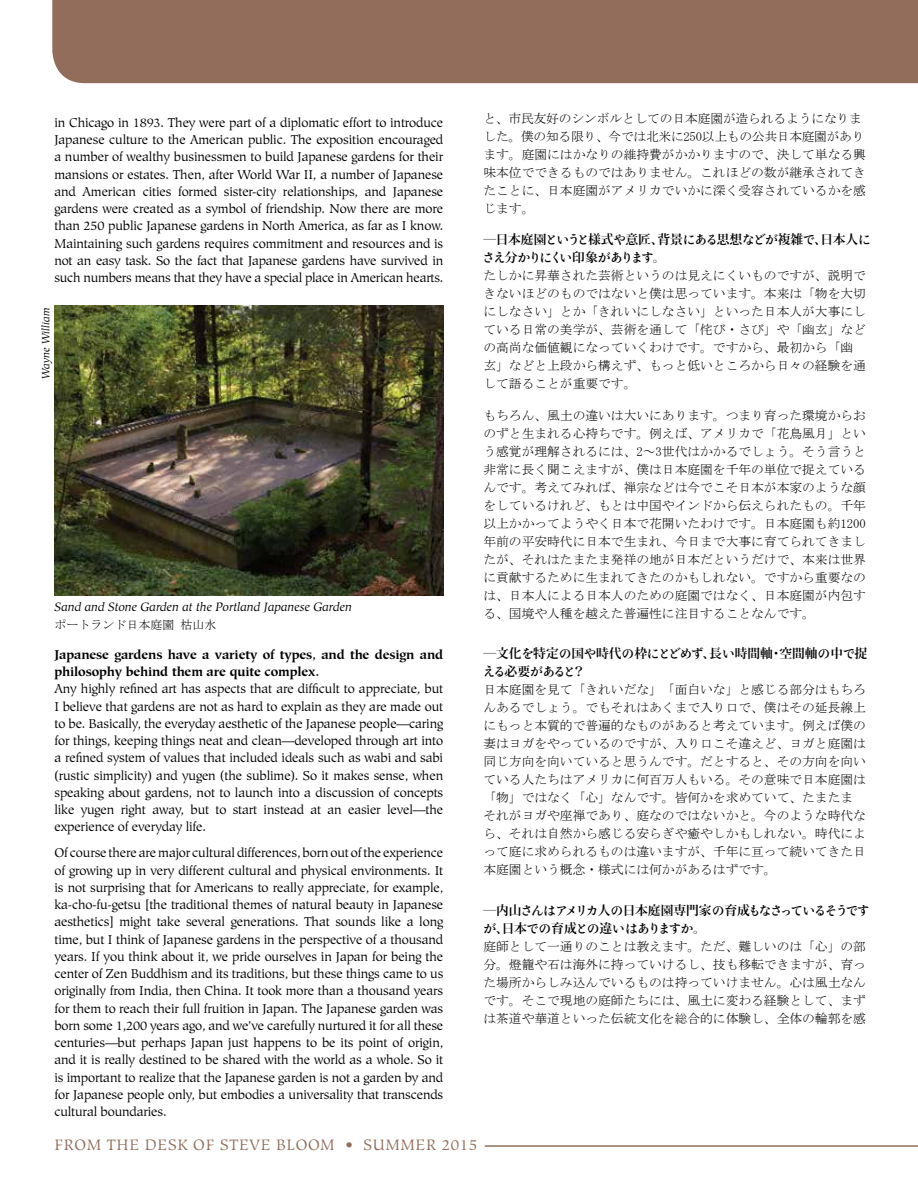
<style>
.page{position:relative;width:918px;height:1188px;background:#fff}
.page>*{position:absolute;margin:0;border:0;box-sizing:border-box;transform-origin:0 0}
.t1{font:15px "Hiroshige";letter-spacing:.05em;color:#926d5c}
.t2{font:12.75px/17.2px "Hiroshige";letter-spacing:-.01em;color:#000;text-align:justify}
.t3{font:12.75px/18px "MS Mincho";color:#000}
.t4{font:700 12.75px/17.2px "Hiroshige";letter-spacing:-.01em;color:#000}
.t5{font:700 12.75px/18px "Ryo Disp Plus N";letter-spacing:-.06em;color:#000}
.t6{font:700 12.75px/18px "Ryo Disp Plus N";letter-spacing:-.035em;color:#000}
.t7{font:700 12.75px/18px "Ryo Disp Plus N";color:#000}
.t8{font:italic 12px "Hiroshige";color:#000}
.t9{font:12px "MS Mincho";color:#000}
.t10{font:italic 10.5px "Hiroshige";color:#000}
</style>
<div class="page">
<div style="left:52px;top:0;width:866px;height:83px;background:#926d5c"></div>
<hr style="left:485px;top:1145px;width:433px;height:2px;background:#926d5c">
<img style="left:54px;top:306px;width:389px;height:289px">
<p class="t2" style="left:54px;top:114px;width:390px">in chicago in 1893. they were part of a diplomatic effort to introduce Japanese culture to the american public. the exposition encouraged a number of wealthy businessmen to build Japanese gardens for their mansions or estates. then, after World War ii, a number of Japanese and american cities formed sister-city relationships, and Japanese gardens were created as a symbol of friendship. now there are more than 250 public Japanese gardens in north america, as far as i know.<br>Maintaining such gardens requires commitment and resources and is not an easy task. So the fact that Japanese gardens have survived in such numbers means that they have a special place in american hearts.</p>
<p class="t10" style="left:40px;top:379px;width:73px;rotate:-90deg">Wayne William</p>
<p class="t8" style="left:54px;top:600px;width:299px">Sand and Stone Garden at the Portland Japanese Garden</p>
<p class="t9" style="left:54px;top:619px;width:164px">ポートランド日本庭園 枯山水</p>
<p class="t4" style="left:54px;top:646px;width:390px">Japanese gardens have a variety of types, and the design and philosophy behind them are quite complex.</p>
<p class="t2" style="left:54px;top:681px;width:390px">any highly refined art has aspects that are difficult to appreciate, but i believe that gardens are not as hard to explain as they are made out to be. Basically, the everyday aesthetic of the Japanese people—caring for things, keeping things neat and clean—developed through art into a refined system of values that included ideals such as wabi and sabi (rustic simplicity) and yugen (the sublime). So it makes sense, when speaking about gardens, not to launch into a discussion of concepts like yugen right away, but to start instead at an easier level—the experience of everyday life.</p>
<p class="t2" style="left:54px;top:844px;width:390px">of course there are major cultural differences, born out of the experience of growing up in very different cultural and physical environments. it is not surprising that for americans to really appreciate, for example, ka-cho-fu-getsu [the traditional themes of natural beauty in Japanese aesthetics] might take several generations. that sounds like a long time, but i think of Japanese gardens in the perspective of a thousand years. if you think about it, we pride ourselves in Japan for being the center of Zen Buddhism and its traditions, but these things came to us originally from india, then china. it took more than a thousand years for them to reach their full fruition in Japan. the Japanese garden was born some 1,200 years ago, and we’ve carefully nurtured it for all these centuries—but perhaps Japan just happens to be its point of origin, and it is really destined to be shared with the world as a whole. So it is important to realize that the Japanese garden is not a garden by and for Japanese people only, but embodies a universality that transcends cultural boundaries.</p>
<p class="t3" style="left:483px;top:109px;width:384px">と、市民友好のシンボルとしての日本庭園が造られるようになりました。僕の知る限り、今では北米に250以上もの公共日本庭園があります。庭園にはかなりの維持費がかかりますので、決して単なる興味本位でできるものではありません。これほどの数が継承されてきたことに、日本庭園がアメリカでいかに深く受容されているかを感じます。</p>
<p class="t6" style="left:482px;top:230px;width:390px">―日本庭園というと様式や意匠、背景にある思想などが複雑で、日本人にさえ分かりにくい印象があります。</p>
<p class="t3" style="left:483px;top:266px;width:384px">たしかに昇華された芸術というのは見えにくいものですが、説明できないほどのものではないと僕は思っています。本来は「物を大切にしなさい」とか「きれいにしなさい」といった日本人が大事にしている日常の美学が、芸術を通して「侘び・さび」や「幽玄」などの高尚な価値観になっていくわけです。ですから、最初から「幽玄」などと上段から構えず、もっと低いところから日々の経験を通して語ることが重要です。　</p>
<p class="t3" style="left:483px;top:406px;width:384px;text-align:justify">もちろん、風土の違いは大いにあります。つまり育った環境からおのずと生まれる心持ちです。例えば、アメリカで「花鳥風月」という感覚が理解されるには、2～3世代はかかるでしょう。そう言うと非常に長く聞こえますが、僕は日本庭園を千年の単位で捉えているんです。考えてみれば、禅宗などは今でこそ日本が本家のような顔をしているけれど、もとは中国やインドから伝えられたもの。千年以上かかってようやく日本で花開いたわけです。日本庭園も約1200年前の平安時代に日本で生まれ、今日まで大事に育てられてきましたが、それはたまたま発祥の地が日本だというだけで、本来は世界に貢献するために生まれてきたのかもしれない。ですから重要なのは、日本人による日本人のための庭園ではなく、日本庭園が内包する、国境や人種を越えた普遍性に注目することなんです。</p>
<p class="t7" style="left:483px;top:644px;width:386px">―文化を特定の国や時代の枠にとどめず、長い時間軸・空間軸の中で捉える必要があると？</p>
<p class="t3" style="left:483px;top:681px;width:384px">日本庭園を見て「きれいだな」「面白いな」と感じる部分はもちろんあるでしょう。でもそれはあくまで入り口で、僕はその延長線上にもっと本質的で普遍的なものがあると考えています。例えば僕の妻はヨガをやっているのですが、入り口こそ違えど、ヨガと庭園は同じ方向を向いていると思うんです。だとすると、その方向を向いている人たちはアメリカに何百万人もいる。その意味で日本庭園は「物」ではなく「心」なんです。皆何かを求めていて、たまたまそれがヨガや座禅であり、庭なのではないかと。今のような時代なら、それは自然から感じる安らぎや癒やしかもしれない。時代によって庭に求められるものは違いますが、千年に亘って続いてきた日本庭園という概念・様式には何かがあるはずです。</p>
<p class="t5" style="left:483px;top:901px;width:388px">―内山さんはアメリカ人の日本庭園専門家の育成もなさっているそうですが、日本での育成との違いはありますか。</p>
<p class="t3" style="left:483px;top:937px;width:384px;text-align:justify">庭師として一通りのことは教えます。ただ、難しいのは「心」の部分。燈籠や石は海外に持っていけるし、技も移転できますが、育った場所からしみ込んでいるものは持っていけません。心は風土なんです。そこで現地の庭師たちには、風土に変わる経験として、まずは茶道や華道といった伝統文化を総合的に体験し、全体の輪郭を感</p>
<p class="t1" style="left:54px;top:1136px;width:424px">from the desk of steve bloom • summer 2015</p>
</div>
